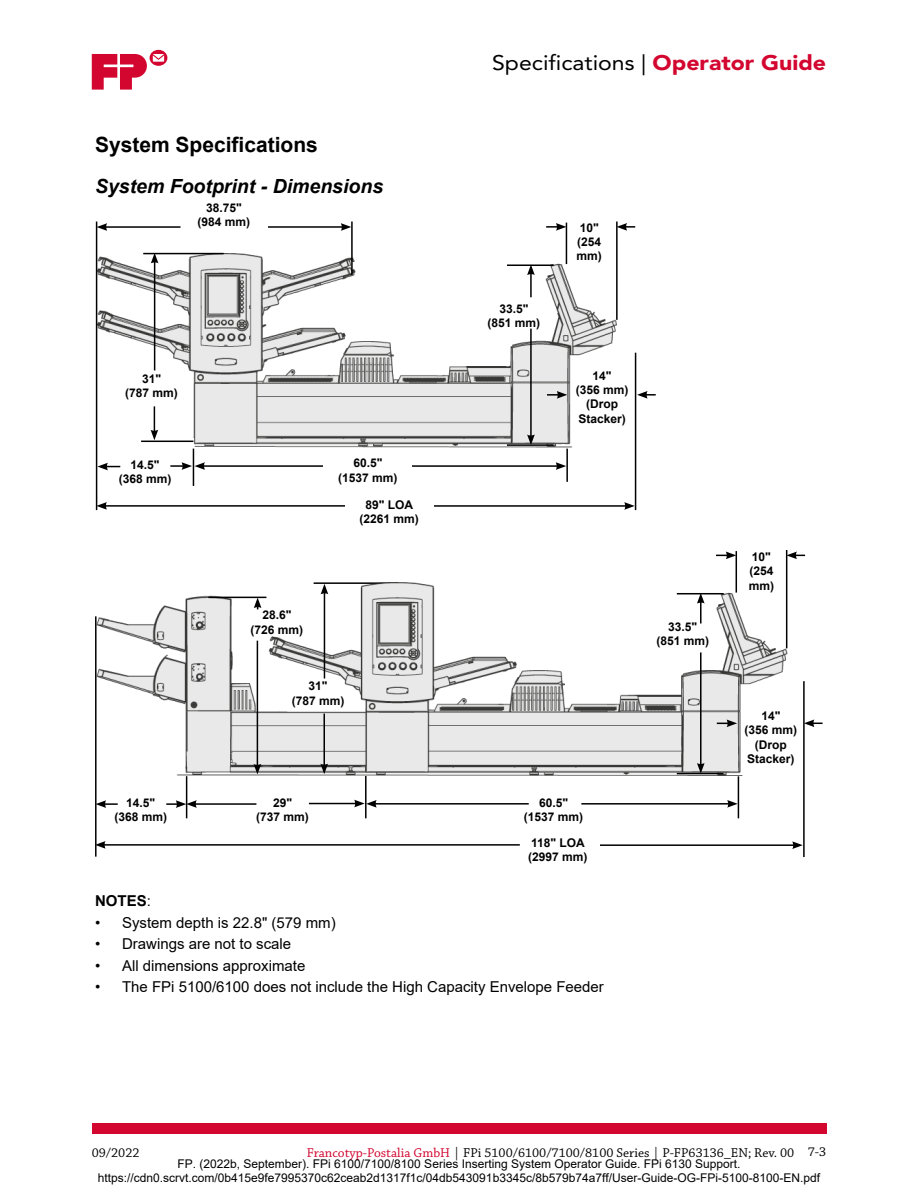
<style>
.page{position:relative;width:918px;height:1188px;background:#fff}
.page>*{position:absolute;margin:0;border:0;box-sizing:border-box;transform-origin:0 0}
.t1{font:21px "Avenir LT Std";color:#000;scale:1.1 1}
.Head_First_Level{font:700 21px "Arial";color:#000}
.Head_Second_Level{font:italic 700 19.5px "Arial";color:#000}
.t2{font:15px "Arial";color:#000}
.Note_Text{font:700 15px "Arial";color:#000}
.t3{font:13.5px "Chaparral Pro";color:#000}
.t4{font:700 12px/14.4px "Arial";color:#000;text-align:center}
.t5{font:12px/14.4px "Arial";color:#000;text-align:center}
.s1{font-weight:900;color:#d30630}
.s2{font-weight:400}
.s3{color:#d30630}
</style>
<div class="page">
<div style="left:92px;top:1124px;width:734px;height:10px;background:#d30630"></div>
<svg style="left:92px;top:50px;width:75px;height:40px"></svg>
<img style="left:97px;top:254px;width:520px;height:193px">
<hr style="left:193px;top:449px;width:1px;height:37px;background:#000">
<hr style="left:566px;top:449px;width:2px;height:33px;background:#000">
<hr style="left:203px;top:465px;width:355px;height:2px;background:#000">
<svg style="left:556px;top:462px;width:10px;height:8px"></svg>
<div style="left:324px;top:458px;width:88px;height:35px;background:#fff"></div>
<hr style="left:566px;top:223px;width:1px;height:41px;background:#000">
<hr style="left:616px;top:222px;width:2px;height:98px;background:#000">
<hr style="left:635px;top:353px;width:1px;height:157px;background:#000">
<svg style="left:617px;top:223px;width:18px;height:8px"></svg>
<svg style="left:546px;top:223px;width:20px;height:8px"></svg>
<svg style="left:637px;top:391px;width:19px;height:8px"></svg>
<svg style="left:547px;top:391px;width:20px;height:8px"></svg>
<hr style="left:507px;top:264px;width:47px;height:2px;background:#000">
<hr style="left:507px;top:444px;width:47px;height:2px;background:#000">
<hr style="left:530px;top:273px;width:2px;height:24px;background:#000">
<svg style="left:527px;top:266px;width:8px;height:9px"></svg>
<hr style="left:530px;top:329px;width:2px;height:108px;background:#000">
<svg style="left:527px;top:435px;width:8px;height:10px"></svg>
<hr style="left:96px;top:222px;width:1px;height:288px;background:#000">
<svg style="left:170px;top:462px;width:35px;height:8px"></svg>
<svg style="left:97px;top:463px;width:23px;height:7px"></svg>
<hr style="left:105px;top:505px;width:246px;height:2px;background:#000">
<svg style="left:97px;top:502px;width:10px;height:8px"></svg>
<hr style="left:427px;top:505px;width:200px;height:2px;background:#000">
<svg style="left:624px;top:502px;width:11px;height:8px"></svg>
<div style="left:345px;top:500px;width:88px;height:41px;background:#fff"></div>
<hr style="left:351px;top:222px;width:2px;height:53px;background:#000">
<hr style="left:105px;top:226px;width:76px;height:2px;background:#000">
<svg style="left:97px;top:223px;width:10px;height:8px"></svg>
<hr style="left:268px;top:226px;width:75px;height:2px;background:#000">
<svg style="left:341px;top:223px;width:10px;height:8px"></svg>
<hr style="left:141px;top:441px;width:52px;height:1px;background:#000">
<hr style="left:143px;top:253px;width:81px;height:1px;background:#000">
<svg style="left:151px;top:406px;width:7px;height:34px"></svg>
<hr style="left:154px;top:261px;width:1px;height:109px;background:#000">
<svg style="left:151px;top:254px;width:7px;height:9px"></svg>
<svg style="left:787px;top:552px;width:18px;height:7px"></svg>
<svg style="left:716px;top:552px;width:20px;height:7px"></svg>
<img style="left:97px;top:582px;width:691px;height:193px">
<hr style="left:365px;top:776px;width:2px;height:42px;background:#000">
<hr style="left:738px;top:776px;width:1px;height:42px;background:#000">
<hr style="left:374px;top:803px;width:356px;height:2px;background:#000">
<svg style="left:727px;top:800px;width:11px;height:8px"></svg>
<div style="left:529px;top:798px;width:52px;height:15px;background:#fff"></div>
<hr style="left:736px;top:551px;width:1px;height:42px;background:#000">
<hr style="left:786px;top:550px;width:1px;height:98px;background:#000">
<hr style="left:803px;top:681px;width:2px;height:176px;background:#000">
<svg style="left:804px;top:719px;width:19px;height:8px"></svg>
<svg style="left:717px;top:720px;width:20px;height:7px"></svg>
<hr style="left:677px;top:593px;width:46px;height:1px;background:#000">
<hr style="left:677px;top:773px;width:46px;height:1px;background:#000">
<hr style="left:700px;top:601px;width:2px;height:23px;background:#000">
<svg style="left:697px;top:594px;width:8px;height:10px"></svg>
<hr style="left:700px;top:652px;width:2px;height:113px;background:#000">
<svg style="left:697px;top:763px;width:8px;height:10px"></svg>
<hr style="left:186px;top:776px;width:1px;height:42px;background:#000">
<hr style="left:309px;top:803px;width:48px;height:1px;background:#000">
<svg style="left:354px;top:800px;width:23px;height:8px"></svg>
<hr style="left:194px;top:803px;width:62px;height:2px;background:#000">
<hr style="left:103px;top:844px;width:417px;height:2px;background:#000">
<svg style="left:97px;top:841px;width:9px;height:8px"></svg>
<hr style="left:600px;top:844px;width:195px;height:2px;background:#000">
<svg style="left:792px;top:841px;width:11px;height:8px"></svg>
<svg style="left:97px;top:800px;width:21px;height:8px"></svg>
<svg style="left:166px;top:800px;width:31px;height:8px"></svg>
<hr style="left:323px;top:714px;width:2px;height:52px;background:#000">
<svg style="left:320px;top:764px;width:8px;height:10px"></svg>
<hr style="left:324px;top:592px;width:1px;height:87px;background:#000">
<svg style="left:321px;top:584px;width:7px;height:10px"></svg>
<hr style="left:95px;top:616px;width:2px;height:241px;background:#000">
<hr style="left:257px;top:641px;width:1px;height:125px;background:#000">
<svg style="left:254px;top:764px;width:7px;height:10px"></svg>
<svg style="left:254px;top:598px;width:7px;height:11px"></svg>
<hr style="left:208px;top:597px;width:58px;height:1px;background:#000">
<p class="Head_First_Level" style="left:95px;top:130px;width:224px">System Specifications</p>
<p class="Head_Second_Level" style="left:95px;top:174px;width:290px">System Footprint - Dimensions</p>
<p class="t4" style="left:198px;top:200px;width:54px">38.75" (984 mm)</p>
<p class="t4" style="left:125px;top:372px;width:54px">31"<br>(787 mm)</p>
<p class="t4" style="left:119px;top:457px;width:54px">14.5" (368 mm)</p>
<p class="t4" style="left:114px;top:795px;width:54px">14.5" (368 mm)</p>
<p class="t4" style="left:338px;top:456px;width:61px">60.5" (1537 mm)</p>
<p class="t4" style="left:359px;top:497px;width:61px">89" LOA (2261 mm)</p>
<p class="t4" style="left:251px;top:608px;width:54px">28.6" (726 mm)</p>
<p class="t4" style="left:292px;top:679px;width:54px">31"<br>(787 mm)</p>
<p class="t4" style="left:256px;top:796px;width:54px">29"<br>(737 mm)</p>
<h1 class="t1" style="left:492px;top:50px;width:305px">Specifications | <span class="s1">Operator Guide</span></h1>
<p class="t4" style="left:488px;top:302px;width:54px">33.5" (851 mm)</p>
<p class="t4" style="left:577px;top:220px;width:27px;text-align:left">10" (254 mm)</p>
<p class="t4" style="left:576px;top:368px;width:54px">14"<br>(356 mm) (Drop<br>Stacker)</p>
<p class="t4" style="left:524px;top:796px;width:61px">60.5" (1537 mm)</p>
<p class="t4" style="left:528px;top:835px;width:61px;text-align:left">118" LOA (2997 mm)</p>
<p class="t4" style="left:656px;top:619px;width:54px">33.5" (851 mm)</p>
<p class="t4" style="left:749px;top:550px;width:27px;text-align:left">10" (254 mm)</p>
<p class="t4" style="left:745px;top:709px;width:54px">14"<br>(356 mm) (Drop<br>Stacker)</p>
<p class="Note_Text" style="left:95px;top:890px;width:57px">NOTES<span class="s2">:</span></p>
<p class="t2" style="left:95px;top:913px;width:242px">• System depth is 22.8" (579 mm)</p>
<p class="t2" style="left:95px;top:934px;width:198px">• Drawings are not to scale</p>
<p class="t2" style="left:95px;top:955px;width:212px">• All dimensions approximate</p>
<p class="t2" style="left:95px;top:976px;width:510px">• The FPi 5100/6100 does not include the High Capacity Envelope Feeder</p>
<p class="t3" style="left:92px;top:1145px;width:49px">09/2022</p>
<p class="t3" style="left:307px;top:1145px;width:489px"><span class="s3">Francotyp-Postalia GmbH</span> | FPi 5100/6100/7100/8100 Series | P-FP63136_EN; Rev. 00</p>
<p class="t3" style="left:808px;top:1144px;width:20px">7-3</p>
<p class="t5" style="left:98px;top:1156px;width:724px">FP. (2022b, September). FPi 6100/7100/8100 Series Inserting System Operator Guide. FPi 6130 Support. https://cdn0.scrvt.com/0b415e9fe7995370c62ceab2d1317f1c/04db543091b3345c/8b579b74a7ff/User-Guide-OG-FPi-5100-8100-EN.pdf</p>
</div>
